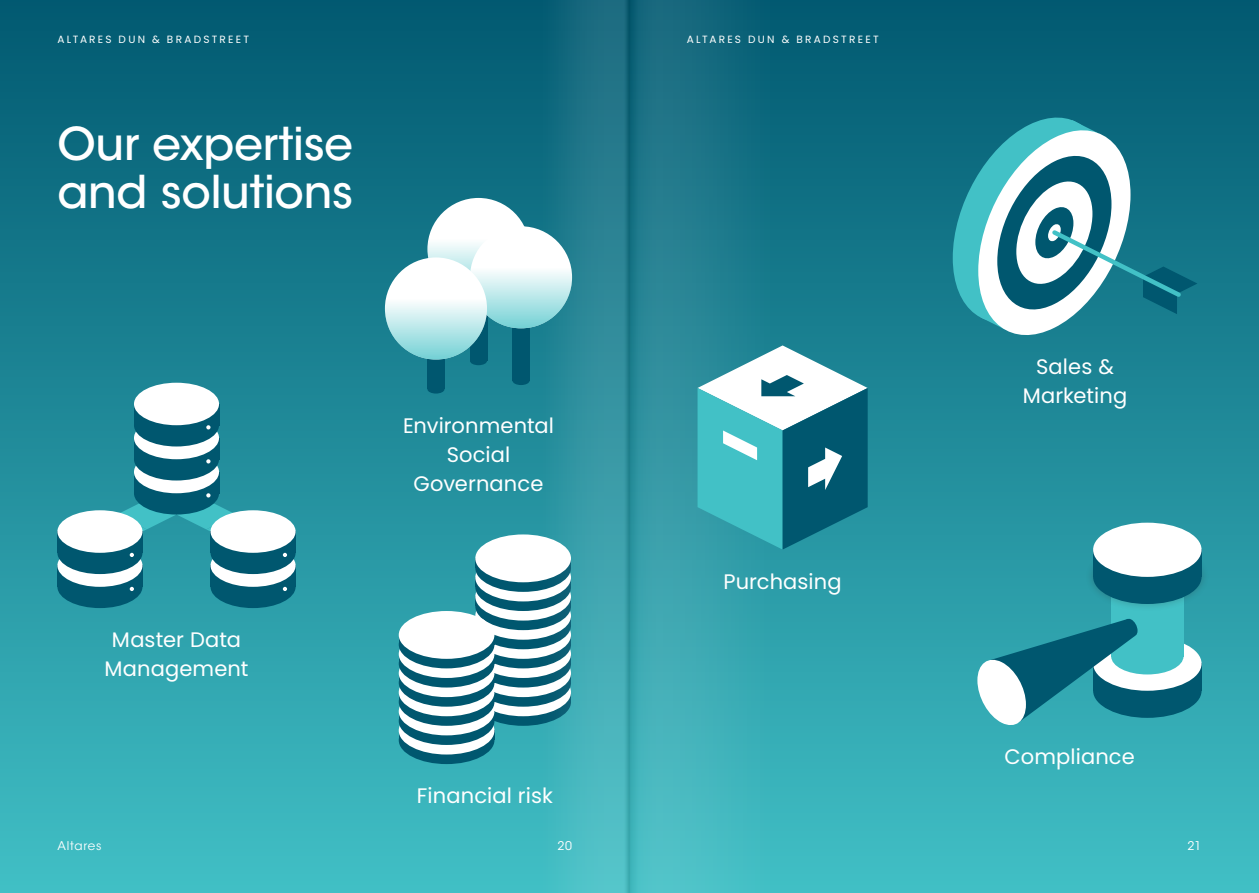
<style>
.page{position:relative;width:1259px;height:893px;background:#fff}
.page>*{position:absolute;margin:0;border:0;box-sizing:border-box;transform-origin:0 0}
.Title_30_32_5_med{font:500 45px/48.8px "ITC Avant Garde Std";letter-spacing:-.005em;color:#fff}
.Intro_14_19_5_reg{font:21px/29.2px "Poppins";letter-spacing:.005em;color:#fff;text-align:center}
.t1{font:12px "ITC Avant Garde Std";letter-spacing:.065em;color:#fff}
.t2{font:10.5px "Poppins";letter-spacing:.21em;color:#fff}
</style>
<div class="page">
<div style="left:0;top:0;width:629px;height:893px;background:linear-gradient(to bottom,#015971,#41c0c5)"></div>
<div style="left:629px;top:0;width:630px;height:893px;background:linear-gradient(to bottom,#015971,#41c0c5)"></div>
<svg style="left:427px;top:198px;width:102px;height:102px"></svg>
<div style="left:399px;top:716px;width:95px;height:48px;background:#00576f;border-radius:50%"></div>
<div style="left:399px;top:707px;width:95px;height:47px;background:#fff;border-radius:50%"></div>
<div style="left:399px;top:697px;width:95px;height:48px;background:#00576f;border-radius:50%"></div>
<div style="left:399px;top:687px;width:95px;height:48px;background:#fff;border-radius:50%"></div>
<div style="left:399px;top:678px;width:95px;height:48px;background:#00576f;border-radius:50%"></div>
<div style="left:399px;top:668px;width:95px;height:48px;background:#fff;border-radius:50%"></div>
<div style="left:399px;top:659px;width:95px;height:48px;background:#00576f;border-radius:50%"></div>
<div style="left:399px;top:649px;width:95px;height:48px;background:#fff;border-radius:50%"></div>
<div style="left:399px;top:640px;width:95px;height:47px;background:#00576f;border-radius:50%"></div>
<div style="left:399px;top:630px;width:95px;height:48px;background:#fff;border-radius:50%"></div>
<div style="left:399px;top:621px;width:95px;height:47px;background:#00576f;border-radius:50%"></div>
<div style="left:399px;top:611px;width:95px;height:48px;background:#fff;border-radius:50%"></div>
<div style="left:134px;top:472px;width:85px;height:21px;background:#00576f"></div>
<div style="left:134px;top:451px;width:85px;height:42px;background:#fff;border-radius:50%"></div>
<div style="left:134px;top:438px;width:85px;height:42px;background:#00576f;border-radius:50%"></div>
<div style="left:134px;top:438px;width:85px;height:21px;background:#00576f"></div>
<div style="left:134px;top:417px;width:85px;height:42px;background:#fff;border-radius:50%"></div>
<div style="left:134px;top:404px;width:85px;height:42px;background:#00576f;border-radius:50%"></div>
<div style="left:134px;top:404px;width:85px;height:21px;background:#00576f"></div>
<div style="left:134px;top:383px;width:85px;height:42px;background:#fff;border-radius:50%"></div>
<svg style="left:206px;top:425px;width:4px;height:4px"></svg>
<svg style="left:206px;top:459px;width:4px;height:4px"></svg>
<svg style="left:87px;top:493px;width:179px;height:51px;background:#238e9c"></svg>
<div style="left:210px;top:566px;width:86px;height:42px;background:#00576f;border-radius:50%"></div>
<div style="left:210px;top:566px;width:86px;height:21px;background:#00576f"></div>
<div style="left:210px;top:544px;width:86px;height:43px;background:#fff;border-radius:50%"></div>
<div style="left:210px;top:531px;width:86px;height:43px;background:#00576f;border-radius:50%"></div>
<div style="left:210px;top:531px;width:86px;height:22px;background:#00576f"></div>
<div style="left:210px;top:510px;width:86px;height:43px;background:#fff;border-radius:50%"></div>
<svg style="left:283px;top:553px;width:4px;height:4px"></svg>
<svg style="left:283px;top:587px;width:4px;height:4px"></svg>
<div style="left:57px;top:566px;width:85px;height:42px;background:#00576f;border-radius:50%"></div>
<div style="left:57px;top:566px;width:85px;height:21px;background:#00576f"></div>
<div style="left:57px;top:544px;width:85px;height:43px;background:#fff;border-radius:50%"></div>
<div style="left:57px;top:531px;width:85px;height:43px;background:#00576f;border-radius:50%"></div>
<div style="left:57px;top:531px;width:85px;height:22px;background:#00576f"></div>
<div style="left:57px;top:510px;width:85px;height:43px;background:#fff;border-radius:50%"></div>
<svg style="left:130px;top:553px;width:4px;height:4px"></svg>
<svg style="left:130px;top:587px;width:4px;height:4px"></svg>
<img style="left:474px;top:0;width:310px;height:893px">
<svg style="left:952px;top:87px;width:245px;height:279px"></svg>
<div style="left:1093px;top:664px;width:108px;height:54px;background:#00576f;border-radius:50%"></div>
<div style="left:1093px;top:664px;width:108px;height:27px;background:#00576f"></div>
<div style="left:1093px;top:636px;width:108px;height:55px;background:#fff;border-radius:50%"></div>
<div style="left:1111px;top:638px;width:72px;height:36px;background:#42c1c6;border-radius:50%"></div>
<div style="left:1111px;top:588px;width:72px;height:68px;background:#42c1c6"></div>
<div style="left:1085px;top:541px;width:124px;height:71px;background:#231f20;opacity:.25"></div>
<div style="left:1093px;top:550px;width:108px;height:54px;background:#00576f;border-radius:50%"></div>
<div style="left:1093px;top:550px;width:108px;height:27px;background:#00576f"></div>
<div style="left:1093px;top:523px;width:108px;height:54px;background:#fff;border-radius:50%"></div>
<svg style="left:977px;top:616px;width:160px;height:119px"></svg>
<svg style="left:697px;top:345px;width:170px;height:205px"></svg>
<div style="left:470px;top:357px;width:17px;height:8px;background:#00576f;border-radius:50%"></div>
<div style="left:512px;top:377px;width:17px;height:8px;background:#00576f;border-radius:50%"></div>
<div style="left:470px;top:294px;width:17px;height:67px;background:#00576f"></div>
<div style="left:512px;top:314px;width:17px;height:67px;background:#00576f"></div>
<svg style="left:470px;top:226px;width:102px;height:102px"></svg>
<div style="left:427px;top:385px;width:17px;height:9px;background:#00576f;border-radius:50%"></div>
<div style="left:427px;top:323px;width:17px;height:66px;background:#00576f"></div>
<svg style="left:385px;top:257px;width:102px;height:103px"></svg>
<p class="t2" style="left:57px;top:33px;width:193px">ALTARES DUN &amp; BRADSTREET</p>
<p class="t2" style="left:687px;top:33px;width:193px">ALTARES DUN &amp; BRADSTREET</p>
<p class="Title_30_32_5_med" style="left:57px;top:119px;width:297px">Our expertise and solutions</p>
<p class="Intro_14_19_5_reg" style="left:104px;top:625px;width:146px">Master Data<br>Management</p>
<p class="Intro_14_19_5_reg" style="left:403px;top:411px;width:152px">Environmental<br>Social<br>Governance</p>
<p class="Intro_14_19_5_reg" style="left:417px;top:781px;width:137px">Financial risk</p>
<p class="Intro_14_19_5_reg" style="left:723px;top:567px;width:120px">Purchasing</p>
<p class="Intro_14_19_5_reg" style="left:1022px;top:352px;width:106px">Sales &amp;<br>Marketing</p>
<p class="Intro_14_19_5_reg" style="left:1004px;top:742px;width:132px">Compliance</p>
<p class="t1" style="left:57px;top:839px;width:46px">Altares</p>
<p class="t1" style="left:557px;top:839px;width:16px">20</p>
<p class="t1" style="left:1187px;top:839px;width:15px">21</p>
</div>
